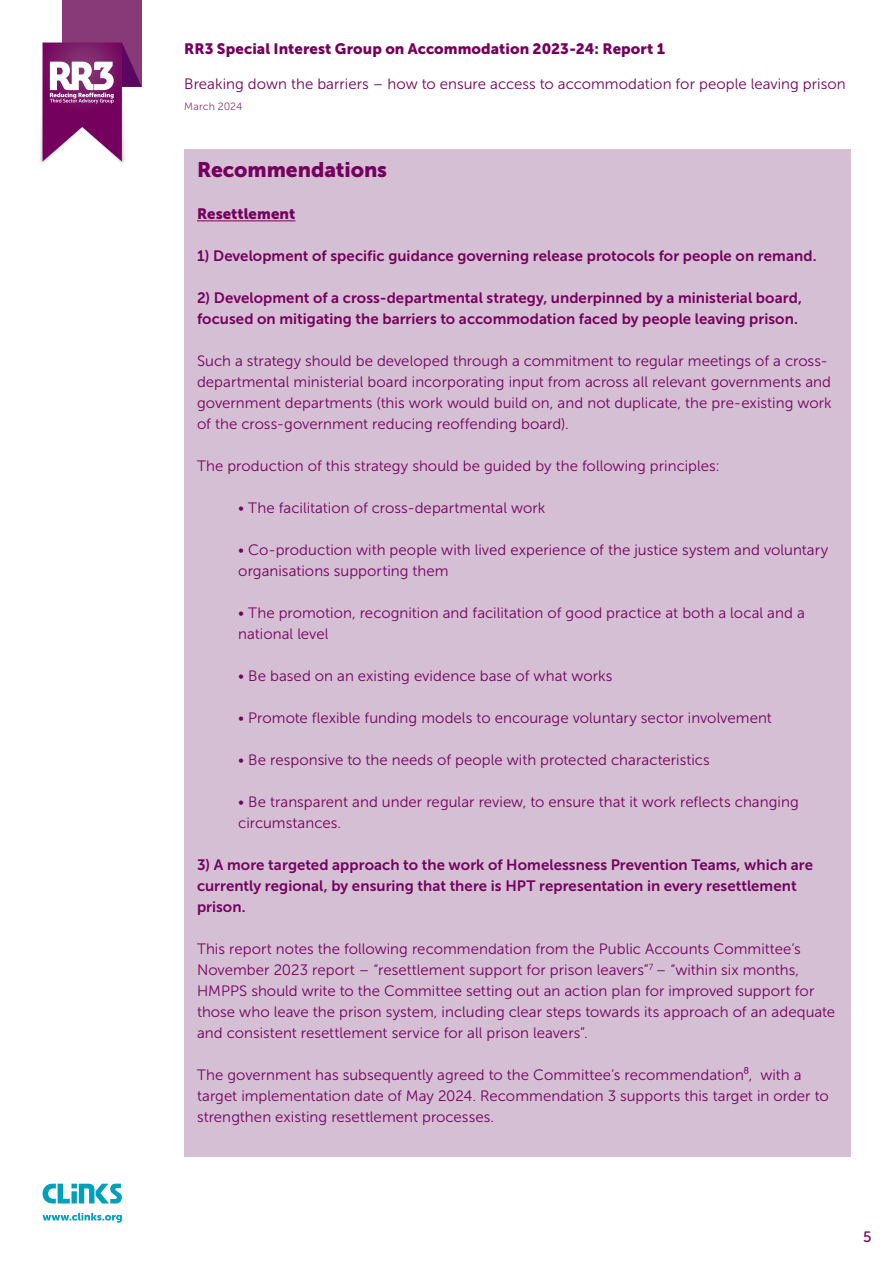
<style>
.page{position:relative;width:893px;height:1263px;background:#fff}
.page>*{position:absolute;margin:0;border:0;box-sizing:border-box;transform-origin:0 0}
.Highlight_box{font:21px "Museo Sans 900";letter-spacing:-.005em;color:#74015e}
.Highlight_box-2{font:15px/21px "Museo Sans 300";letter-spacing:.005em;color:#74015e}
.Highlight_box-3{font:15px/21px "Museo Sans 700";letter-spacing:.005em;color:#74015e}
.Highlight_box-4{font:15px "Museo Sans 900";letter-spacing:.005em;color:#74015e}
.t1{font:15px "Museo Sans 500";color:#74015e}
.t2{font:10.5px "Museo Sans 300";letter-spacing:.005em;color:#873a77}
</style>
<div class="page">
<div style="left:62px;top:0;width:80px;height:87px;background:#873a77"></div>
<div style="left:38px;top:48px;width:88px;height:117px;background:#231f20;opacity:.25"></div>
<svg style="left:43px;top:43px;width:99px;height:119px"></svg>
<svg style="left:43px;top:1213px;width:79px;height:10px"></svg>
<svg style="left:43px;top:1183px;width:79px;height:20px"></svg>
<div style="left:184px;top:149px;width:666px;height:1007px;background:#d5bfd4"></div>
<hr style="left:197px;top:220px;width:98px;height:1px;background:#74015e">
<p class="Highlight_box-4" style="left:184px;top:40px;width:482px">RR3 Special Interest Group on Accommodation 2023-24: Report 1</p>
<p class="Highlight_box-2" style="left:184px;top:73px;width:663px">Breaking down the barriers – how to ensure access to accommodation for people leaving prison</p>
<p class="t2" style="left:184px;top:101px;width:60px">March 2024</p>
<p class="Highlight_box" style="left:197px;top:158px;width:192px">Recommendations</p>
<p class="Highlight_box-4" style="left:197px;top:206px;width:100px">Resettlement</p>
<p class="Highlight_box-3" style="left:197px;top:246px;width:621px">1) Development of specific guidance governing release protocols for people on remand.</p>
<p class="Highlight_box-3" style="left:197px;top:288px;width:606px">2) Development of a cross-departmental strategy, underpinned by a ministerial board, focused on mitigating the barriers to accommodation faced by people leaving prison.</p>
<p class="Highlight_box-2" style="left:197px;top:351px;width:636px">Such a strategy should be developed through a commitment to regular meetings of a cross&shy;departmental ministerial board incorporating input from across all relevant governments and government departments (this work would build on, and not duplicate, the pre-existing work of the cross-government reducing reoffending board).</p>
<p class="Highlight_box-2" style="left:197px;top:456px;width:524px">The production of this strategy should be guided by the following principles:</p>
<p class="Highlight_box-2" style="left:238px;top:498px;width:309px">• The facilitation of cross-departmental work</p>
<p class="Highlight_box-2" style="left:238px;top:540px;width:591px">• Co-production with people with lived experience of the justice system and voluntary organisations supporting them</p>
<p class="Highlight_box-2" style="left:238px;top:603px;width:568px">• The promotion, recognition and facilitation of good practice at both a local and a national level</p>
<p class="Highlight_box-2" style="left:238px;top:666px;width:376px">• Be based on an existing evidence base of what works</p>
<p class="Highlight_box-2" style="left:238px;top:708px;width:535px">• Promote flexible funding models to encourage voluntary sector involvement</p>
<p class="Highlight_box-2" style="left:238px;top:750px;width:473px">• Be responsive to the needs of people with protected characteristics</p>
<p class="Highlight_box-2" style="left:238px;top:792px;width:562px">• Be transparent and under regular review, to ensure that it work reflects changing circumstances.</p>
<p class="Highlight_box-3" style="left:197px;top:855px;width:618px">3) A more targeted approach to the work of Homelessness Prevention Teams, which are currently regional, by ensuring that there is HPT representation in every resettlement prison.</p>
<p class="Highlight_box-2" style="left:197px;top:939px;width:640px">This report notes the following recommendation from the Public Accounts Committee’s November 2023 report – “resettlement support for prison leavers”<sup>7</sup> – “within six months, HMPPS should write to the Committee setting out an action plan for improved support for those who leave the prison system, including clear steps towards its approach of an adequate and consistent resettlement service for all prison leavers”.</p>
<p class="Highlight_box-2" style="left:197px;top:1065px;width:633px">The government has subsequently agreed to the Committee’s recommendation⁸, with a target implementation date of May 2024. Recommendation 3 supports this target in order to strengthen existing resettlement processes.</p>
<p class="t1" style="left:863px;top:1228px;width:10px">5</p>
</div>
